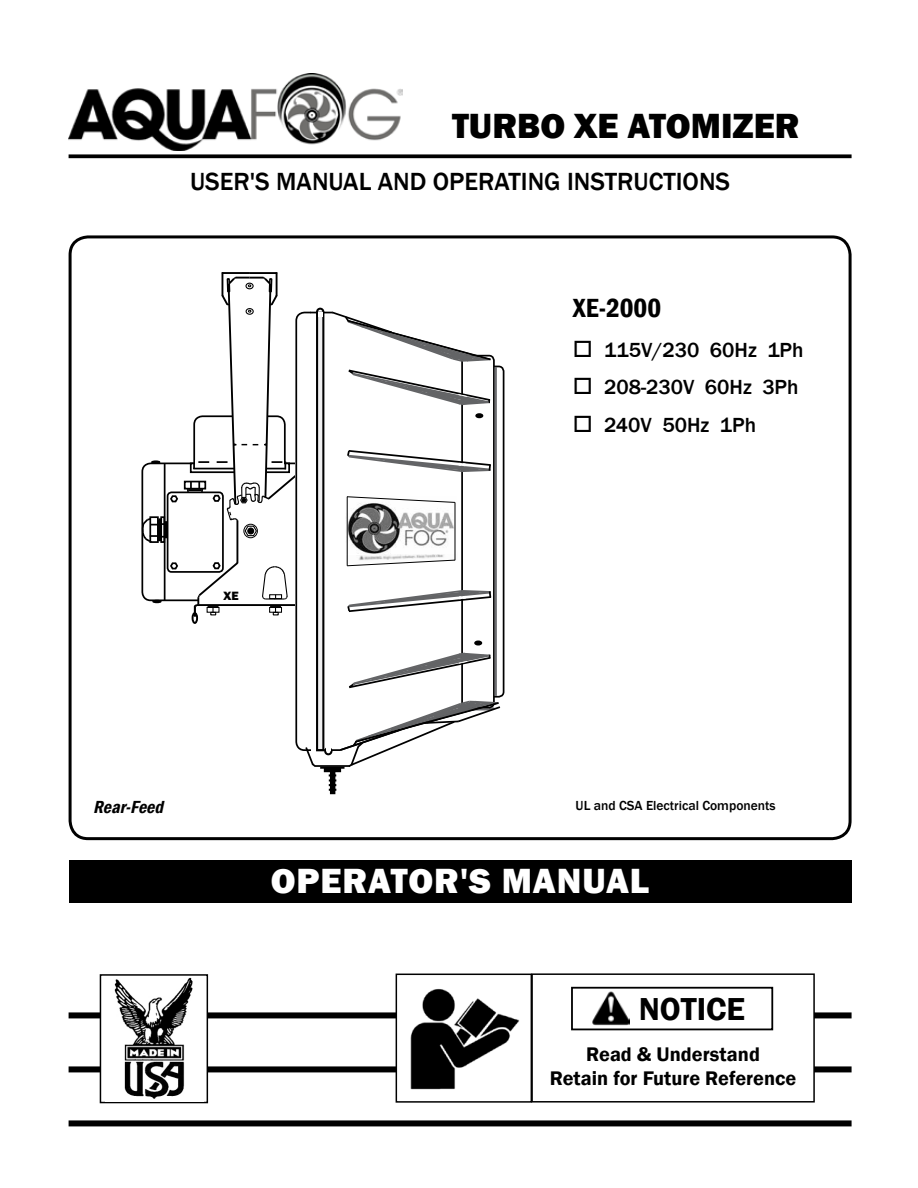
<style>
.page{position:relative;width:918px;height:1188px;background:#fff}
.page>*{position:absolute;margin:0;border:0;box-sizing:border-box;transform-origin:0 0}
.t1{font:800 36px "Franklin Gothic";letter-spacing:.025em;color:#fff}
.t2{font:800 36px "Franklin Gothic";color:#000}
.t3{font:600 32.7px "Franklin Gothic";color:#000}
.t4{font:600 condensed 27px "Franklin Gothic";color:#000}
.t5{font:500 25.5px "Franklin Gothic";color:#000}
.t6{font:500 21px "Franklin Gothic";color:#000}
.t7{font:600 20.25px/24.3px "Franklin Gothic";color:#000;text-align:center}
.t8{font:italic 600 condensed 18px "Franklin Gothic";color:#000}
.t9{font:500 13.5px "Franklin Gothic";color:#000}
.t10{font:800 12.3px "Franklin Gothic";color:#000}
</style>
<div class="page">
<img style="left:346px;top:554px;width:109px;height:5px">
<img style="left:346px;top:503px;width:109px;height:51px">
<div style="left:141px;top:463px;width:185px;height:138px;border:2px solid #000;border-radius:8px"></div>
<div style="left:199px;top:598px;width:97px;height:5px;background:#fff"></div>
<hr style="left:164px;top:464px;width:2px;height:137px;background:#000">
<div style="left:167px;top:492px;width:57px;height:81px;border:2px solid #000;border-radius:4px"></div>
<svg style="left:169px;top:494px;width:10px;height:9px"></svg>
<svg style="left:169px;top:561px;width:9px;height:9px"></svg>
<svg style="left:151px;top:460px;width:9px;height:4px"></svg>
<svg style="left:152px;top:600px;width:10px;height:3px"></svg>
<div style="left:184px;top:481px;width:22px;height:9px;border:2px solid #000"></div>
<div style="left:160px;top:516px;width:5px;height:27px;border:2px solid #000"></div>
<svg style="left:141px;top:517px;width:26px;height:27px"></svg>
<div style="left:157px;top:520px;width:5px;height:20px;background:#000"></div>
<div style="left:296px;top:452px;width:49px;height:188px;background:#fff"></div>
<div style="left:486px;top:366px;width:18px;height:332px;border:2px solid #000;border-radius:5px"></div>
<div style="left:462px;top:356px;width:32px;height:352px;background:#fff;border-radius:5px"></div>
<div style="left:461px;top:355px;width:34px;height:353px;border:2px solid #000;border-radius:5px"></div>
<div style="left:474px;top:641px;width:8px;height:5px;border:2px solid #000;border-radius:50%"></div>
<div style="left:475px;top:413px;width:8px;height:5px;border:2px solid #000;border-radius:50%"></div>
<div style="left:330px;top:771px;width:5px;height:23px;border:2px solid #000"></div>
<hr style="left:495px;top:367px;width:2px;height:329px;background:#6d6e71">
<div style="left:244px;top:524px;width:14px;height:14px;border:1px solid #000;border-radius:50%"></div>
<hr style="left:197px;top:604px;width:103px;height:2px;background:#000">
<hr style="left:236px;top:520px;width:2px;height:43px;background:#000">
<svg style="left:187px;top:272px;width:113px;height:265px"></svg>
<div style="left:296px;top:453px;width:9px;height:177px;background:#fff"></div>
<div style="left:295px;top:312px;width:27px;height:439px;border:2px solid #000;border-radius:8px"></div>
<div style="left:317px;top:313px;width:6px;height:437px;background:#efeff0"></div>
<div style="left:316px;top:312px;width:8px;height:439px;border:2px solid #000"></div>
<svg style="left:262px;top:566px;width:26px;height:34px"></svg>
<div style="left:269px;top:607px;width:13px;height:6px;border:1px solid #000"></div>
<svg style="left:270px;top:606px;width:11px;height:9px"></svg>
<svg style="left:192px;top:560px;width:48px;height:56px"></svg>
<svg style="left:346px;top:559px;width:110px;height:8px"></svg>
<svg style="left:346px;top:496px;width:109px;height:7px"></svg>
<hr style="left:347px;top:497px;width:1px;height:69px;background:#000">
<hr style="left:455px;top:502px;width:1px;height:58px;background:#000">
<div style="left:316px;top:308px;width:8px;height:8px;border:2px solid #000;border-radius:50%"></div>
<svg style="left:347px;top:449px;width:146px;height:24px"></svg>
<svg style="left:311px;top:310px;width:182px;height:96px"></svg>
<svg style="left:304px;top:699px;width:197px;height:92px"></svg>
<svg style="left:347px;top:589px;width:146px;height:24px"></svg>
<svg style="left:349px;top:652px;width:142px;height:38px"></svg>
<div style="left:69px;top:235px;width:783px;height:605px;border:3px solid #000;border-radius:18px"></div>
<div style="left:69px;top:1120px;width:783px;height:6px;background:#000"></div>
<div style="left:69px;top:1066px;width:783px;height:6px;background:#000"></div>
<div style="left:69px;top:1012px;width:783px;height:6px;background:#000"></div>
<div style="left:532px;top:974px;width:282px;height:128px;background:#fff"></div>
<div style="left:531px;top:973px;width:284px;height:130px;border:2px solid #000"></div>
<svg style="left:151px;top:150px;width:23px;height:9px"></svg>
<svg style="left:69px;top:154px;width:783px;height:4px;background:#1b1b1b"></svg>
<div style="left:396px;top:974px;width:135px;height:128px;background:#fff"></div>
<div style="left:396px;top:974px;width:136px;height:129px;border:2px solid #000"></div>
<img style="left:410px;top:988px;width:110px;height:102px">
<div style="left:69px;top:861px;width:783px;height:42px;background:#000"></div>
<div style="left:100px;top:975px;width:107px;height:128px;background:#fff"></div>
<div style="left:100px;top:974px;width:108px;height:129px;border:2px solid #000"></div>
<img style="left:105px;top:977px;width:98px;height:124px">
<div style="left:571px;top:987px;width:202px;height:43px;border:2px solid #000"></div>
<img style="left:592px;top:989px;width:37px;height:37px">
<img style="left:69px;top:73px;width:333px;height:77px">
<div style="left:192px;top:612px;width:6px;height:12px;border:2px solid #000;border-radius:50%"></div>
<h1 class="t2" style="left:452px;top:102px;width:349px">TURBO XE ATOMIZER</h1>
<p class="t5" style="left:190px;top:166px;width:542px">USER'S MANUAL AND OPERATING INSTRUCTIONS</p>
<p class="t10" style="left:223px;top:587px;width:17px">XE</p>
<p class="t4" style="left:573px;top:290px;width:90px">XE-2000</p>
<p class="t6" style="left:573px;top:337px;width:232px">□ 115V/230 60Hz 1Ph</p>
<p class="t6" style="left:573px;top:374px;width:227px">□ 208-230V 60Hz 3Ph</p>
<p class="t6" style="left:573px;top:412px;width:185px">□ 240V 50Hz 1Ph</p>
<p class="t8" style="left:93px;top:795px;width:76px">Rear-Feed</p>
<p class="t9" style="left:576px;top:797px;width:202px">UL and CSA Electrical Components</p>
<h1 class="t1" style="left:271px;top:858px;width:380px">OPERATOR'S MANUAL</h1>
<h2 class="t3" style="left:639px;top:988px;width:108px">NOTICE</h2>
<p class="t7" style="left:550px;top:1042px;width:248px">Read &amp; Understand<br>Retain for Future Reference</p>
</div>
